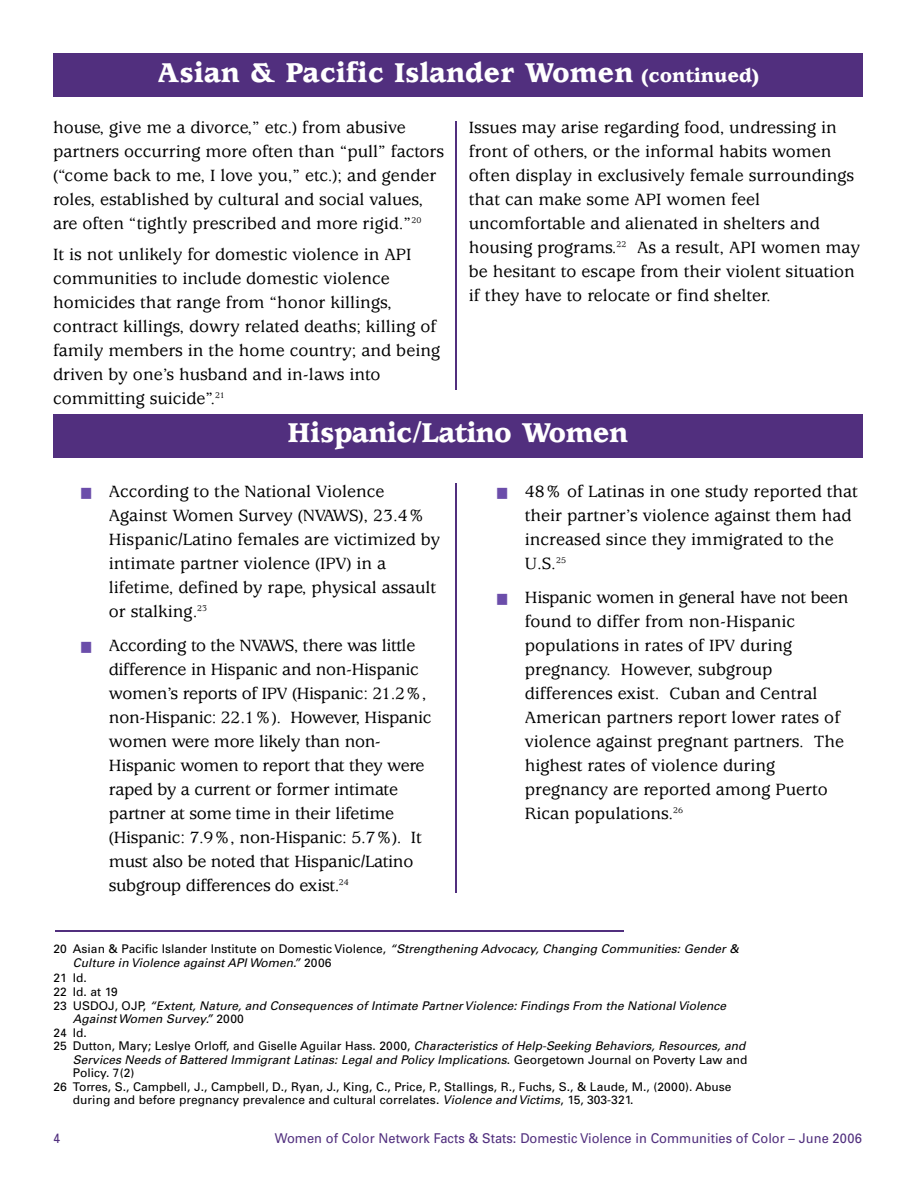
<style>
.page{position:relative;width:918px;height:1188px;background:#fff}
.page>*{position:absolute;margin:0;border:0;box-sizing:border-box;transform-origin:0 0}
.t1{font:900 30px "Usherwood";color:#fff}
.t2{font:900 30px "Usherwood";letter-spacing:-.02em;color:#fff}
.t3{font:500 18px/24px "Usherwood";color:#000}
.t4{font:500 18px/24px "Usherwood";letter-spacing:-.02em;color:#000}
.t5{font:13.5px "Univers";color:#512f7e;scale:.95 1}
.t6{font:12px "Univers";color:#000}
.t7{font:italic 12px "Univers";color:#000}
.s1{font-size:21px}
.s2{font-style:italic}
.s3{font-style:normal}
</style>
<div class="page">
<div style="left:53px;top:414px;width:810px;height:44px;background:#512f7e"></div>
<div style="left:53px;top:53px;width:810px;height:44px;background:#512f7e"></div>
<hr style="left:55px;top:931px;width:568px;height:1px;background:#512f7e">
<hr style="left:456px;top:121px;width:1px;height:268px;background:#512f7e">
<hr style="left:456px;top:483px;width:1px;height:410px;background:#512f7e">
<h1 class="t1" style="left:157px;top:56px;width:604px">Asian &amp; Pacific Islander Women <span class="s1">(continued)</span></h1>
<p class="t3" style="left:53px;top:116px;width:393px">house, give me a divorce,” etc.) from abusive partners occurring more often than “pull” factors (“come back to me, I love you,” etc.); and gender roles, established by cultural and social values, are often “tightly prescribed and more rigid.”<sup>20</sup></p>
<p class="t3" style="left:53px;top:242px;width:388px">It is not unlikely for domestic violence in API communities to include domestic violence homicides that range from “honor killings, contract killings, dowry related deaths; killing of family members in the home country; and being driven by one’s husband and in-laws into committing suicide”.<sup>21</sup></p>
<p class="t3" style="left:469px;top:116px;width:393px">Issues may arise regarding food, undressing in front of others, or the informal habits women often display in exclusively female surroundings that can make some API women feel uncomfortable and alienated in shelters and housing programs.<sup>22</sup> As a result, API women may be hesitant to escape from their violent situation if they have to relocate or find shelter.</p>
<h1 class="t2" style="left:288px;top:416px;width:342px">Hispanic/Latino Women</h1>
<p class="t3" style="left:109px;top:480px;width:333px">According to the National Violence Against Women Survey (NVAWS), 23.4% Hispanic/Latino females are victimized by intimate partner violence (IPV) in a lifetime, defined by rape, physical assault or stalking.<sup>23</sup></p>
<p class="t4" style="left:109px;top:634px;width:324px">According to the NVAWS, there was little difference in Hispanic and non-Hispanic women’s reports of IPV (Hispanic: 21.2%, non-Hispanic: 22.1%). However, Hispanic women were more likely than non-Hispanic women to report that they were raped by a current or former intimate partner at some time in their lifetime (Hispanic: 7.9%, non-Hispanic: 5.7%). It must also be noted that Hispanic/Latino subgroup differences do exist.<sup>24</sup></p>
<p class="t3" style="left:525px;top:480px;width:335px">48% of Latinas in one study reported that their partner’s violence against them had increased since they immigrated to the<br>U.S.<sup>25</sup></p>
<p class="t3" style="left:525px;top:586px;width:325px">Hispanic women in general have not been found to differ from non-Hispanic populations in rates of IPV during pregnancy. However, subgroup differences exist. Cuban and Central American partners report lower rates of violence against pregnant partners. The highest rates of violence during pregnancy are reported among Puerto Rican populations.<sup>26</sup></p>
<p class="t6" style="left:53px;top:942px;width:687px">20 Asian &amp; Pacific Islander Institute on Domestic Violence, <span class="s2">“Strengthening Advocacy, Changing Communities: Gender &amp;</span></p>
<p class="t7" style="left:73px;top:956px;width:260px">Culture in Violence against API Women.” <span class="s3">2006</span></p>
<p class="t6" style="left:53px;top:970px;width:35px">21 Id.</p>
<p class="t6" style="left:53px;top:984px;width:66px">22 Id. at 19</p>
<p class="t7" style="left:53px;top:998px;width:674px"><span class="s3">23 USDOJ, OJP,</span> “Extent, Nature, and Consequences of Intimate Partner Violence: Findings From the National Violence</p>
<p class="t7" style="left:73px;top:1011px;width:173px">Against Women Survey.” <span class="s3">2000</span></p>
<p class="t6" style="left:53px;top:1025px;width:35px">24 Id.</p>
<p class="t6" style="left:53px;top:1038px;width:694px">25 Dutton, Mary; Leslye Orloff, and Giselle Aguilar Hass. 2000, <span class="s2">Characteristics of Help-Seeking Behaviors, Resources, and</span></p>
<p class="t7" style="left:73px;top:1052px;width:676px">Services Needs of Battered Immigrant Latinas: Legal and Policy Implications<span class="s3">. Georgetown Journal on Poverty Law and</span></p>
<p class="t6" style="left:73px;top:1065px;width:63px">Policy. 7(2)</p>
<p class="t6" style="left:53px;top:1079px;width:679px">26 Torres, S., Campbell, J., Campbell, D., Ryan, J., King, C., Price, P., Stallings, R., Fuchs, S., &amp; Laude, M., (2000). Abuse</p>
<p class="t6" style="left:73px;top:1092px;width:562px">during and before pregnancy prevalence and cultural correlates. <span class="s2">Violence and Victims</span>, 15, 303-321.</p>
<p class="t5" style="left:53px;top:1130px;width:9px">4</p>
<p class="t5" style="left:275px;top:1130px;width:619px">Women of Color Network Facts &amp; Stats: Domestic Violence in Communities of Color – June 2006</p>
</div>
